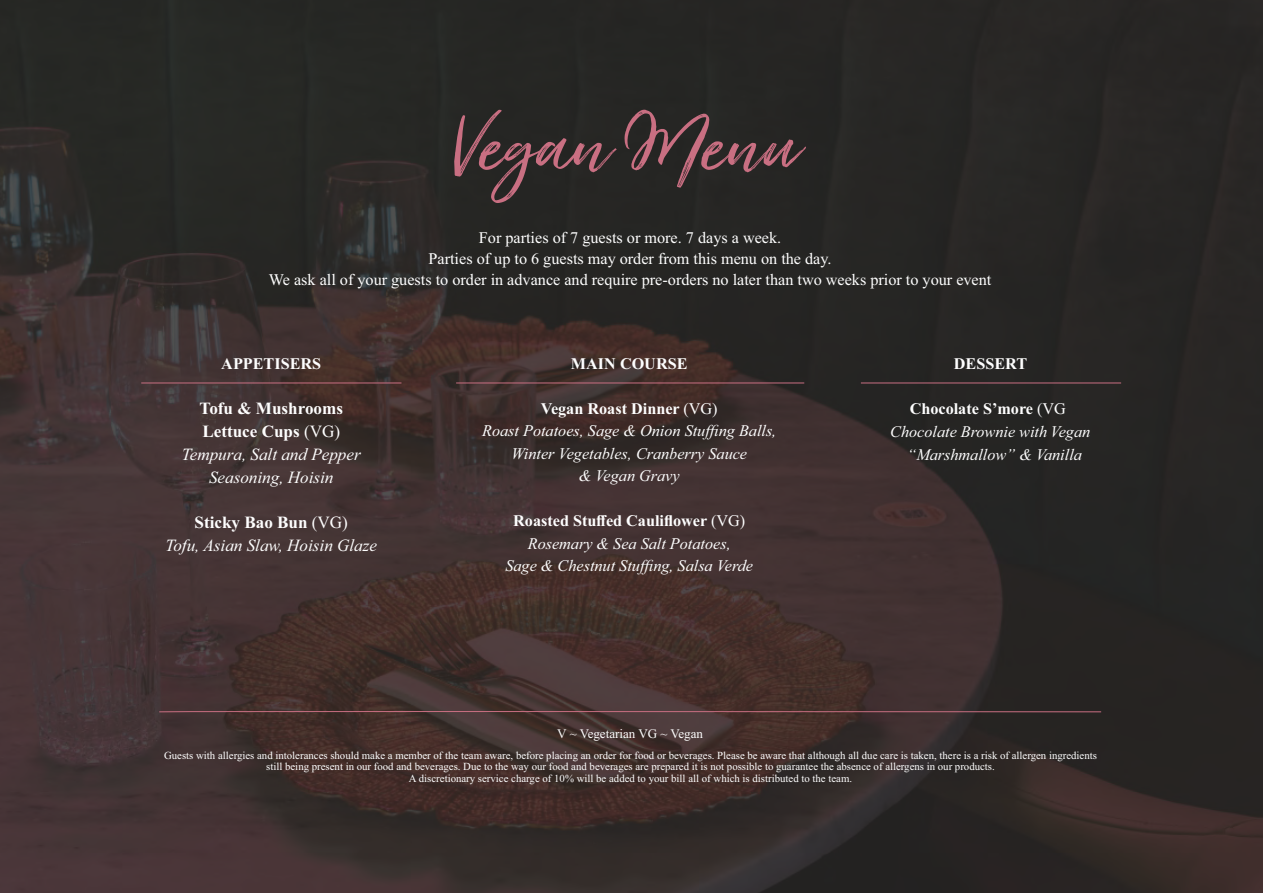
<style>
.page{position:relative;width:1263px;height:893px;background:#fff}
.page>*{position:absolute;margin:0;border:0;box-sizing:border-box;transform-origin:0 0}
.t1{font:94.95px "Just Lovely Slanted Wide";color:#c96f82}
.t2{font:italic 17.1px/22.8px "Times New Roman";color:#fefefe;text-align:center}
.t3{font:italic 16.2px/22.5px "Times New Roman";color:#fefefe;text-align:center}
.t4{font:16.2px/21px "Times New Roman";color:#fefefe;text-align:center}
.t5{font:700 16.2px "Times New Roman";color:#fefefe}
.t6{font:13.05px "Times New Roman";color:#fefefe}
.t7{font:10.8px/11.2px "Times New Roman";color:#fefefe;text-align:center}
.s1{font-weight:700;font-style:normal}
.s2{font-style:normal}
</style>
<div class="page">
<img style="left:0;top:0;width:1263px;height:893px">
<hr style="left:141px;top:383px;width:260px;height:1px;background:#c96f82">
<hr style="left:861px;top:383px;width:260px;height:1px;background:#c96f82">
<hr style="left:456px;top:383px;width:348px;height:1px;background:#c96f82">
<svg style="left:158px;top:711px;width:944px;height:2px"></svg>
<h1 class="t1" style="left:451px;top:107px;width:348px">Vegan Menu</h1>
<h3 class="t4" style="left:269px;top:228px;width:724px">For parties of 7 guests or more. 7 days a week.<br>Parties of up to 6 guests may order from this menu on the day.<br>We ask all of your guests to order in advance and require pre-orders no later than two weeks prior to your event</h3>
<h3 class="t5" style="left:221px;top:358px;width:101px">APPETISERS</h3>
<h2 class="t2" style="left:182px;top:399px;width:180px"><span class="s1">Tofu &amp; Mushrooms<br>Lettuce Cups</span> <span class="s2">(VG)<br></span>Tempura, Salt and Pepper<br>Seasoning, Hoisin</h2>
<h2 class="t2" style="left:165px;top:513px;width:213px"><span class="s1">Sticky Bao Bun</span> <span class="s2">(VG)<br></span>Tofu, Asian Slaw, Hoisin Glaze</h2>
<h3 class="t5" style="left:571px;top:358px;width:118px">MAIN COURSE</h3>
<h3 class="t3" style="left:482px;top:398px;width:296px"><span class="s1">Vegan Roast Dinner</span> <span class="s2">(VG)<br></span>Roast Potatoes, Sage &amp; Onion Stuffing Balls,<br>Winter Vegetables, Cranberry Sauce<br>&amp; Vegan Gravy</h3>
<h3 class="t3" style="left:505px;top:511px;width:249px"><span class="s1">Roasted Stuffed Cauliflower</span> <span class="s2">(VG)<br></span>Rosemary &amp; Sea Salt Potatoes,<br>Sage &amp; Chestnut Stuffing, Salsa Verde</h3>
<p class="t6" style="left:557px;top:729px;width:147px">V ~ Vegetarian VG ~ Vegan</p>
<h3 class="t5" style="left:954px;top:358px;width:75px">DESSERT</h3>
<h3 class="t3" style="left:890px;top:399px;width:201px"><span class="s1">Chocolate S’more</span> <span class="s2">(VG<br></span>Chocolate Brownie with Vegan “Marshmallow” &amp; Vanilla</h3>
<p class="t7" style="left:164px;top:751px;width:934px">Guests with allergies and intolerances should make a member of the team aware, before placing an order for food or beverages. Please be aware that although all due care is taken, there is a risk of allergen ingredients still being present in our food and beverages. Due to the way our food and beverages are prepared it is not possible to guarantee the absence of allergens in our products.<br>A discretionary service charge of 10% will be added to your bill all of which is distributed to the team.</p>
</div>
